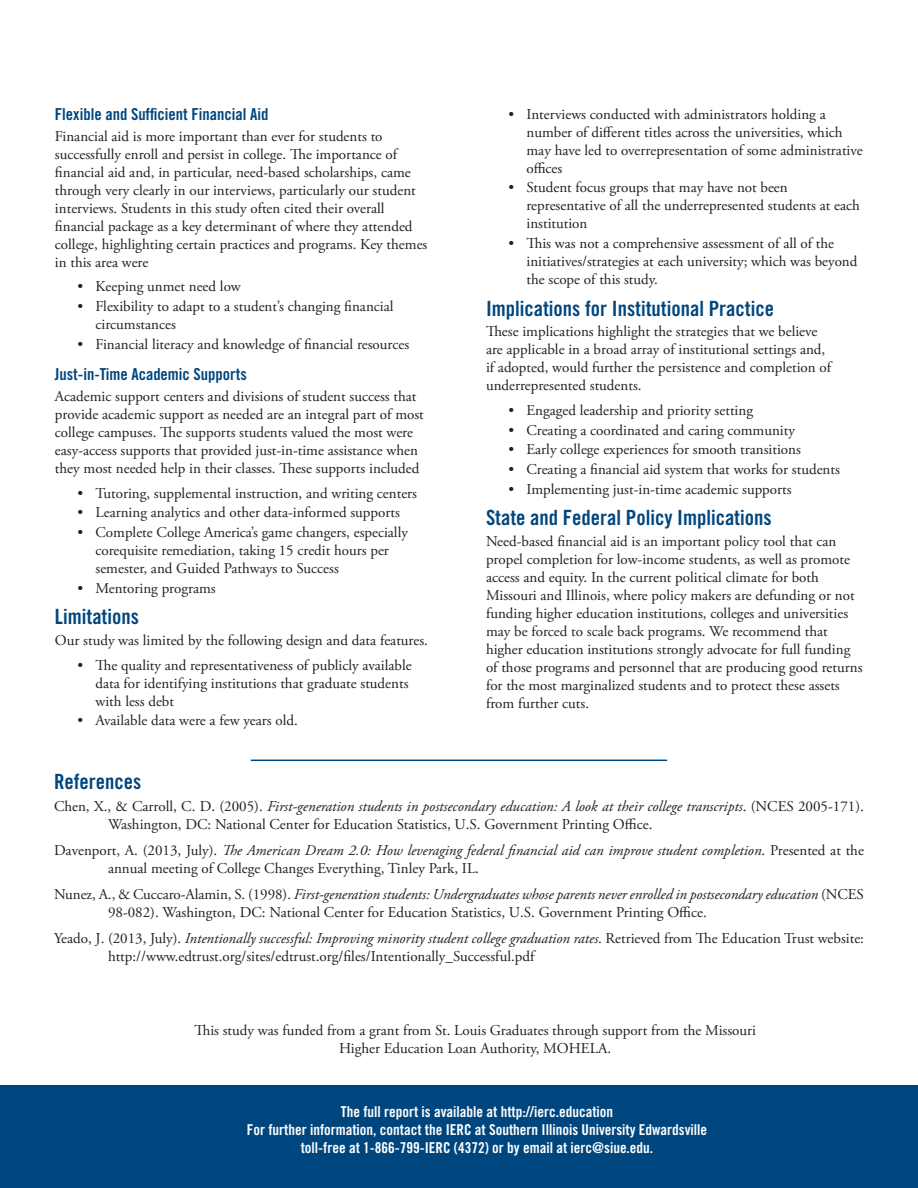
<style>
.page{position:relative;width:918px;height:1188px;background:#fff}
.page>*{position:absolute;margin:0;border:0;box-sizing:border-box;transform-origin:0 0}
.Paragraph_Header{font:21px "Trade Gothic LT Std Bd Cn 20";color:#00467e}
.t1{font:16.5px "Trade Gothic LT Std Bd Cn 20";color:#00467e}
.Body_Text{font:15px/18px "Adobe Garamond Pro";color:#231f20}
.Body_Text_-_before_b{font:15px/18px "Adobe Garamond Pro";color:#231f20}
.References{font:15px/18px "Adobe Garamond Pro";color:#231f20}
.Text_in_blue_banner{font:15px/18px "Trade Gothic LT Std Bd Cn 20";color:#fff;text-align:center}
.s1{font-style:italic}
</style>
<div class="page">
<div style="left:0;top:1085px;width:918px;height:103px;background:#00467e"></div>
<hr style="left:251px;top:760px;width:416px;height:1px;background:#00467e">
<p class="t1" style="left:55px;top:104px;width:215px">Flexible and Sufficient Financial Aid</p>
<p class="Body_Text_-_before_b" style="left:55px;top:127px;width:374px">Financial aid is more important than ever for students to successfully enroll and persist in college. The importance of financial aid and, in particular, need-based scholarships, came through very clearly in our interviews, particularly our student interviews. Students in this study often cited their overall financial package as a key determinant of where they attended college, highlighting certain practices and programs. Key themes in this area were</p>
<p class="Body_Text" style="left:77px;top:278px;width:165px">• Keeping unmet need low</p>
<p class="Body_Text" style="left:95px;top:298px;width:300px;text-indent:-18px">• Flexibility to adapt to a student’s changing financial circumstances</p>
<p class="Body_Text" style="left:77px;top:335px;width:333px">• Financial literacy and knowledge of financial resources</p>
<p class="t1" style="left:55px;top:364px;width:193px">Just-in-Time Academic Supports</p>
<p class="Body_Text_-_before_b" style="left:55px;top:388px;width:370px">Academic support centers and divisions of student success that provide academic support as needed are an integral part of most college campuses. The supports students valued the most were easy-access supports that provided just-in-time assistance when they most needed help in their classes. These supports included</p>
<p class="Body_Text" style="left:77px;top:484px;width:341px">• Tutoring, supplemental instruction, and writing centers</p>
<p class="Body_Text" style="left:77px;top:504px;width:324px">• Learning analytics and other data-informed supports</p>
<p class="Body_Text" style="left:95px;top:524px;width:314px;text-indent:-18px">• Complete College America’s game changers, especially corequisite remediation, taking 15 credit hours per semester, and Guided Pathways to Success</p>
<p class="Body_Text" style="left:77px;top:579px;width:140px">• Mentoring programs</p>
<p class="Paragraph_Header" style="left:55px;top:604px;width:85px">Limitations</p>
<p class="Body_Text_-_before_b" style="left:55px;top:632px;width:375px">Our study was limited by the following design and data features.</p>
<p class="Body_Text" style="left:95px;top:656px;width:318px;text-indent:-18px">• The quality and representativeness of publicly available data for identifying institutions that graduate students with less debt</p>
<p class="Body_Text" style="left:77px;top:712px;width:222px">• Available data were a few years old.</p>
<p class="Body_Text" style="left:526px;top:106px;width:338px;text-indent:-18px">• Interviews conducted with administrators holding a number of different titles across the universities, which may have led to overrepresentation of some administrative offices</p>
<p class="Body_Text" style="left:526px;top:179px;width:335px;text-indent:-18px">• Student focus groups that may have not been representative of all the underrepresented students at each institution</p>
<p class="Body_Text" style="left:526px;top:235px;width:332px;text-indent:-18px">• This was not a comprehensive assessment of all of the initiatives/strategies at each university; which was beyond the scope of this study.</p>
<p class="Paragraph_Header" style="left:486px;top:295px;width:290px">Implications for Institutional Practice</p>
<p class="Body_Text_-_before_b" style="left:486px;top:323px;width:347px">These implications highlight the strategies that we believe are applicable in a broad array of institutional settings and, if adopted, would further the persistence and completion of underrepresented students.</p>
<p class="Body_Text" style="left:508px;top:402px;width:246px">• Engaged leadership and priority setting</p>
<p class="Body_Text" style="left:508px;top:422px;width:288px">• Creating a coordinated and caring community</p>
<p class="Body_Text" style="left:508px;top:441px;width:294px">• Early college experiences for smooth transitions</p>
<p class="Body_Text" style="left:508px;top:461px;width:333px">• Creating a financial aid system that works for students</p>
<p class="Body_Text" style="left:508px;top:480px;width:285px">• Implementing just-in-time academic supports</p>
<p class="Paragraph_Header" style="left:486px;top:505px;width:287px">State and Federal Policy Implications</p>
<p class="Body_Text" style="left:486px;top:533px;width:378px">Need-based financial aid is an important policy tool that can propel completion for low-income students, as well as promote access and equity. In the current political climate for both Missouri and Illinois, where policy makers are defunding or not funding higher education institutions, colleges and universities may be forced to scale back programs. We recommend that higher education institutions strongly advocate for full funding of those programs and personnel that are producing good returns for the most marginalized students and to protect these assets from further cuts.</p>
<p class="Paragraph_Header" style="left:54px;top:769px;width:89px">References</p>
<p class="References" style="left:108px;top:798px;width:758px;text-indent:-54px">Chen, X., &amp; Carroll, C. D. (2005). <span class="s1">First-generation students in postsecondary education: A look at their college transcripts</span>. (NCES 2005-171).<br>Washington, DC: National Center for Education Statistics, U.S. Government Printing Office.</p>
<p class="References" style="left:108px;top:842px;width:757px;text-indent:-54px">Davenport, A. (2013, July). <span class="s1">The American Dream 2.0: How leveraging federal financial aid can improve student completion</span>. Presented at the annual meeting of College Changes Everything, Tinley Park, IL.</p>
<p class="References" style="left:108px;top:886px;width:758px;text-indent:-54px">Nunez, A., &amp; Cuccaro-Alamin, S. (1998). <span class="s1">First-generation students: Undergraduates whose parents never enrolled in postsecondary education</span> (NCES<br>98-082). Washington, DC: National Center for Education Statistics, U.S. Government Printing Office.</p>
<p class="References" style="left:108px;top:930px;width:758px;text-indent:-54px">Yeado, J. (2013, July). <span class="s1">Intentionally successful: Improving minority student college graduation rates</span>. Retrieved from The Education Trust website: http://www.edtrust.org/sites/edtrust.org/files/Intentionally_Successful.pdf</p>
<p class="Body_Text" style="left:194px;top:1022px;width:563px;text-align:center">This study was funded from a grant from St. Louis Graduates through support from the Missouri<br>Higher Education Loan Authority, MOHELA.</p>
<p class="Text_in_blue_banner" style="left:247px;top:1103px;width:462px">The full report is available at http://ierc.education<br>For further information, contact the IERC at Southern Illinois University Edwardsville toll-free at 1-866-799-IERC (4372) or by email at ierc@siue.edu.</p>
</div>
